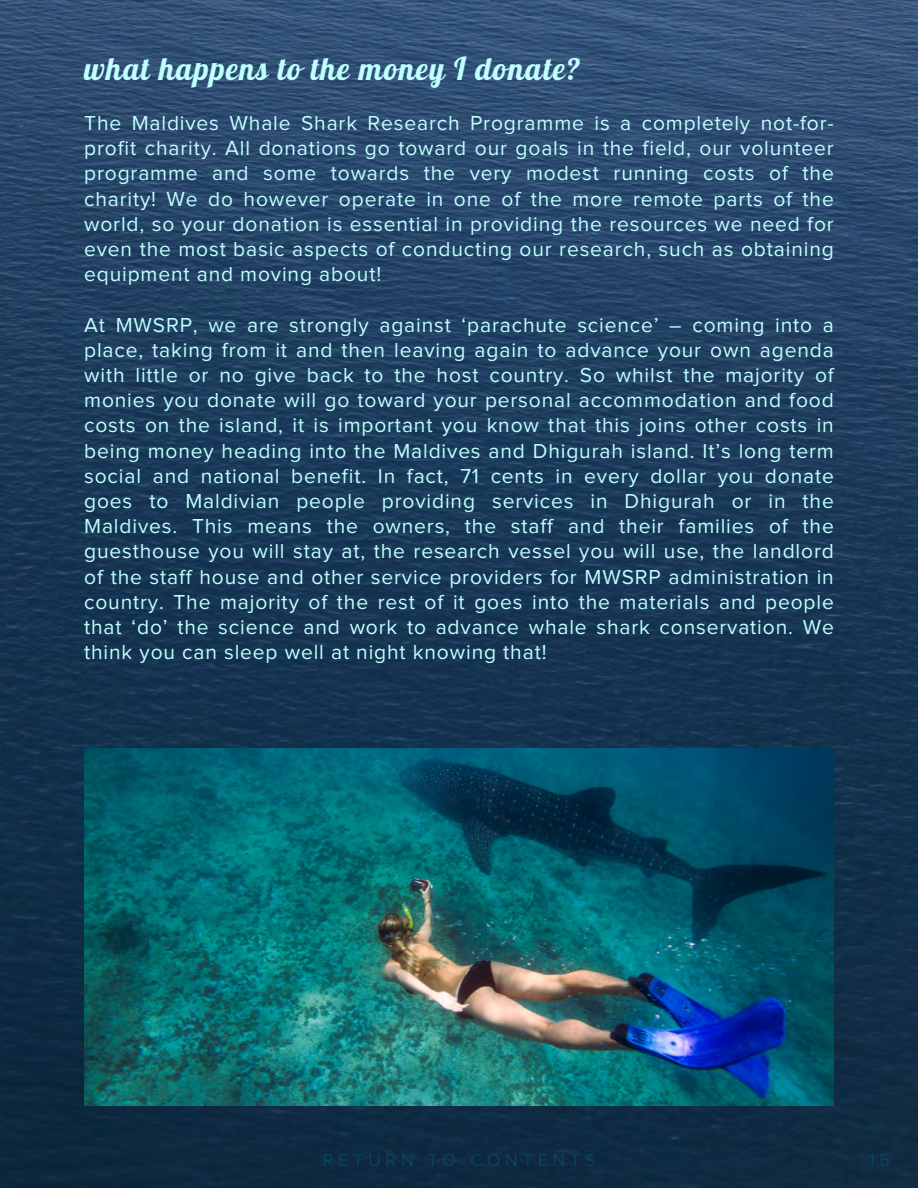
<style>
.page{position:relative;width:918px;height:1188px;background:#fff}
.page>*{position:absolute;margin:0;border:0;box-sizing:border-box;transform-origin:0 0}
.t1{font:31.5px "Lobster 1.4";letter-spacing:.04em;color:#bfffff}
.t2{font:21px/25.2px "Proxima Nova";letter-spacing:.04em;color:#bfffff;text-align:justify}
.t3{font:18px "Proxima Nova";letter-spacing:.26em;color:#09445f}
</style>
<div class="page">
<img style="left:0;top:0;width:918px;height:1188px">
<img style="left:84px;top:749px;width:750px;height:356px">
<h1 class="t1" style="left:84px;top:48px;width:498px">what happens to the money I donate?</h1>
<p class="t2" style="left:84px;top:111px;width:751px">The Maldives Whale Shark Research Programme is a completely not-for&shy;profit charity. All donations go toward our goals in the field, our volunteer programme and some towards the very modest running costs of the charity! We do however operate in one of the more remote parts of the world, so your donation is essential in providing the resources we need for even the most basic aspects of conducting our research, such as obtaining equipment and moving about!</p>
<p class="t2" style="left:84px;top:313px;width:751px">At MWSRP, we are strongly against ‘parachute science’ – coming into a place, taking from it and then leaving again to advance your own agenda with little or no give back to the host country. So whilst the majority of monies you donate will go toward your personal accommodation and food costs on the island, it is important you know that this joins other costs in being money heading into the Maldives and Dhigurah island. It’s long term social and national benefit. In fact, 71 cents in every dollar you donate goes to Maldivian people providing services in Dhigurah or in the Maldives. This means the owners, the staff and their families of the guesthouse you will stay at, the research vessel you will use, the landlord of the staff house and other service providers for MWSRP administration in country. The majority of the rest of it goes into the materials and people that ‘do’ the science and work to advance whale shark conservation. We think you can sleep well at night knowing that!</p>
<p class="t3" style="left:323px;top:1152px;width:274px">RETURN TO CONTENTS</p>
<p class="t3" style="left:869px;top:1152px;width:23px">1 5</p>
</div>
